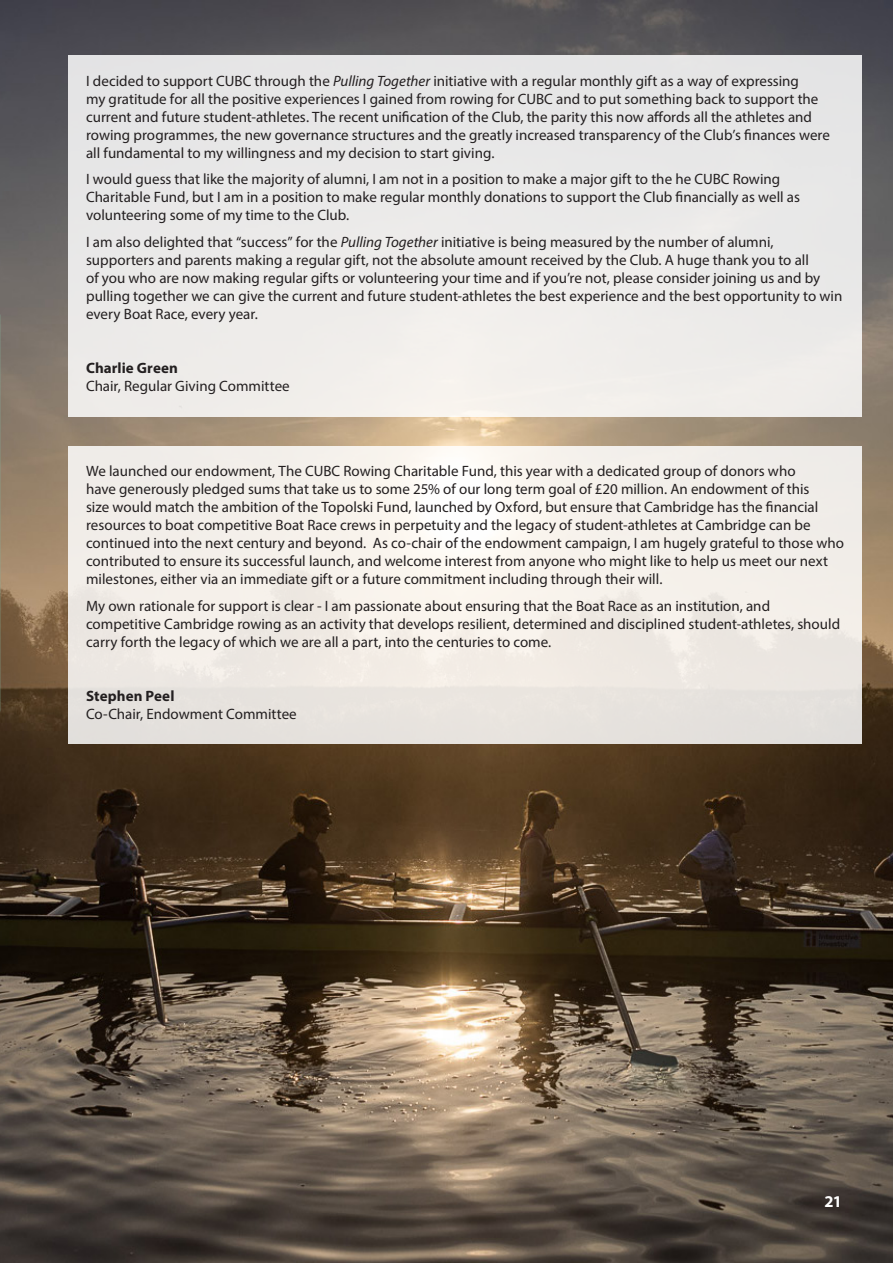
<style>
.page{position:relative;width:893px;height:1263px;background:#fff}
.page>*{position:absolute;margin:0;border:0;box-sizing:border-box;transform-origin:0 0}
.t1{font:700 16.5px "Myriad Pro";color:#fff}
.t2{font:15px/18px "Myriad Pro";color:#231f20}
.t3{font:700 15px "Myriad Pro";letter-spacing:.005em;color:#231f20}
.s1{font-style:italic}
</style>
<div class="page">
<img style="left:0;top:0;width:893px;height:1263px">
<div style="left:68px;top:55px;width:793px;height:362px;background:#eae9e8"></div>
<div style="left:68px;top:446px;width:793px;height:298px;background:linear-gradient(to bottom,#f9f6f0,#e9e4de)"></div>
<p class="t2" style="left:86px;top:71px;width:745px">I decided to support CUBC through the <span class="s1">Pulling Together</span> initiative with a regular monthly gift as a way of expressing<br>my gratitude for all the positive experiences I gained from rowing for CUBC and to put something back to support the current and future student-athletes. The recent unification of the Club, the parity this now affords all the athletes and rowing programmes, the new governance structures and the greatly increased transparency of the Club’s finances were all fundamental to my willingness and my decision to start giving.</p>
<p class="t2" style="left:86px;top:170px;width:715px">I would guess that like the majority of alumni, I am not in a position to make a major gift to the he CUBC Rowing<br>Charitable Fund, but I am in a position to make regular monthly donations to support the Club financially as well as volunteering some of my time to the Club.</p>
<p class="t2" style="left:86px;top:232px;width:758px">I am also delighted that “success” for the <span class="s1">Pulling Together</span> initiative is being measured by the number of alumni, supporters and parents making a regular gift, not the absolute amount received by the Club. A huge thank you to all<br>of you who are now making regular gifts or volunteering your time and if you’re not, please consider joining us and by pulling together we can give the current and future student-athletes the best experience and the best opportunity to win every Boat Race, every year.</p>
<p class="t3" style="left:86px;top:358px;width:93px">Charlie Green</p>
<p class="t2" style="left:86px;top:376px;width:205px">Chair, Regular Giving Committee</p>
<p class="t2" style="left:86px;top:462px;width:760px">We launched our endowment, The CUBC Rowing Charitable Fund, this year with a dedicated group of donors who<br>have generously pledged sums that take us to some 25% of our long term goal of £20 million. An endowment of this<br>size would match the ambition of the Topolski Fund, launched by Oxford, but ensure that Cambridge has the financial resources to boat competitive Boat Race crews in perpetuity and the legacy of student-athletes at Cambridge can be continued into the next century and beyond. As co-chair of the endowment campaign, I am hugely grateful to those who contributed to ensure its successful launch, and welcome interest from anyone who might like to help us meet our next milestones, either via an immediate gift or a future commitment including through their will.</p>
<p class="t2" style="left:86px;top:596px;width:755px">My own rationale for support is clear - I am passionate about ensuring that the Boat Race as an institution, and competitive Cambridge rowing as an activity that develops resilient, determined and disciplined student-athletes, should carry forth the legacy of which we are all a part, into the centuries to come.</p>
<p class="t3" style="left:86px;top:686px;width:90px">Stephen Peel</p>
<p class="t2" style="left:86px;top:704px;width:212px">Co-Chair, Endowment Committee</p>
<p class="t1" style="left:824px;top:1191px;width:19px">21</p>
</div>
